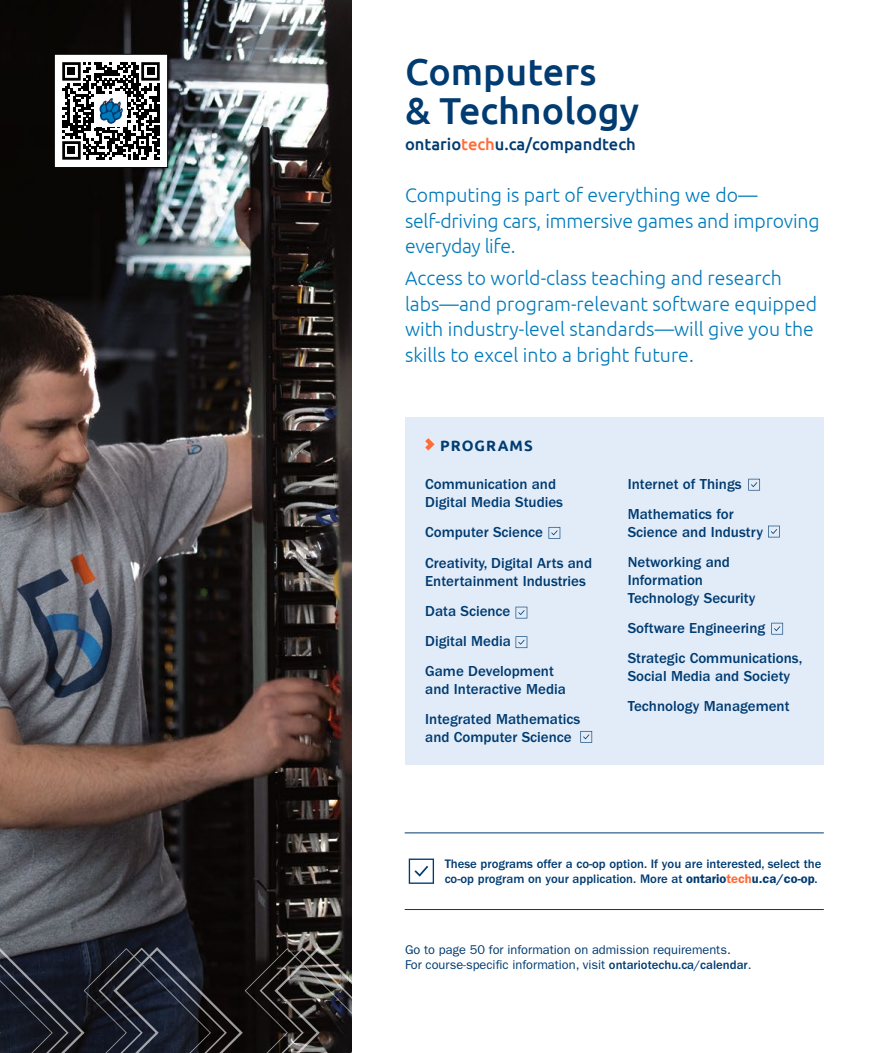
<style>
.page{position:relative;width:891px;height:1053px;background:#fff}
.page>*{position:absolute;margin:0;border:0;box-sizing:border-box;transform-origin:0 0}
.t1{font:500 37.5px/39px "Ubuntu";color:#003b71}
.t2{font:300 19.5px/25.5px "Ubuntu";color:#007abb}
.t3{font:500 16.5px "Ubuntu";color:#003b71}
.t4{font:500 15px/30px "ITC Franklin Gothic Std";color:#003b71}
.t5{font:700 15px "Ubuntu";letter-spacing:.07em;color:#003b71}
.t6{font:500 12.75px/15.3px "ITC Franklin Gothic Std";color:#003b71}
.t7{font:12.75px/15.3px "ITC Franklin Gothic Std";color:#003b71}
.s1{color:#ff6c37}
.s2{font-weight:600}
.s3{font-weight:600;color:#ff6c37}
.s4{font-weight:500}
</style>
<div class="page">
<img style="left:0;top:0;width:352px;height:947px">
<div style="left:54px;top:54px;width:114px;height:114px;background:#fff"></div>
<svg style="left:62px;top:62px;width:98px;height:98px"></svg>
<div style="left:54px;top:54px;width:114px;height:114px;border:1px solid #000"></div>
<svg style="left:0;top:947px;width:352px;height:106px;background:#232329"></svg>
<hr style="left:405px;top:909px;width:419px;height:1px;background:#003b71">
<hr style="left:405px;top:833px;width:419px;height:1px;background:#003b71">
<svg style="left:409px;top:859px;width:25px;height:25px"></svg>
<div style="left:405px;top:417px;width:419px;height:348px;background:#e2ecf8"></div>
<svg style="left:425px;top:438px;width:10px;height:13px"></svg>
<svg style="left:549px;top:527px;width:11px;height:12px"></svg>
<svg style="left:516px;top:607px;width:11px;height:11px"></svg>
<svg style="left:516px;top:636px;width:11px;height:12px"></svg>
<svg style="left:580px;top:731px;width:12px;height:12px"></svg>
<svg style="left:748px;top:479px;width:12px;height:12px"></svg>
<svg style="left:768px;top:526px;width:12px;height:11px"></svg>
<svg style="left:771px;top:623px;width:12px;height:12px"></svg>
<h1 class="t1" style="left:405px;top:50px;width:236px">Computers<br>&amp; Technology</h1>
<p class="t3" style="left:405px;top:134px;width:232px">ontario<span class="s1">tech</span>u.ca/compandtech</p>
<h2 class="t2" style="left:405px;top:182px;width:416px">Computing is part of everything we do— self-driving cars, immersive games and improving everyday life.</h2>
<h2 class="t2" style="left:405px;top:265px;width:414px">Access to world-class teaching and research labs—and program-relevant software equipped with industry-level standards—will give you the skills to excel into a bright future.</h2>
<p class="t5" style="left:440px;top:436px;width:94px">PROGRAMS</p>
<p class="t4" style="left:425px;top:475px;width:139px;line-height:18px">Communication and<br>Digital Media Studies</p>
<p class="t4" style="left:425px;top:516px;width:168px;line-height:31.5px">Computer Science<br>Creativity, Digital Arts and</p>
<p class="t4" style="left:425px;top:566px;width:162px">Entertainment Industries<br>Data Science<br>Digital Media<br>Game Development</p>
<p class="t4" style="left:425px;top:674px;width:157px">and Interactive Media<br>Integrated Mathematics</p>
<p class="t4" style="left:425px;top:722px;width:148px">and Computer Science</p>
<p class="t4" style="left:628px;top:469px;width:115px">Internet of Things<br>Mathematics for</p>
<p class="t4" style="left:628px;top:517px;width:137px">Science and Industry<br>Networking and</p>
<p class="t4" style="left:628px;top:571px;width:129px;line-height:18px">Information<br>Technology Security</p>
<p class="t4" style="left:628px;top:613px;width:176px">Software Engineering<br>Strategic Communications,</p>
<p class="t4" style="left:628px;top:661px;width:164px">Social Media and Society<br>Technology Management</p>
<p class="t6" style="left:445px;top:856px;width:378px">These programs offer a co-op option. If you are interested, select the co-op program on your application. More at <span class="s2">ontario</span><span class="s3">tech</span><span class="s2">u.ca/co-op</span>.</p>
<p class="t7" style="left:405px;top:942px;width:348px">Go to page 50 for information on admission requirements.<br>For course-specific information, visit <span class="s4">ontariotechu.ca/calendar</span>.</p>
</div>
